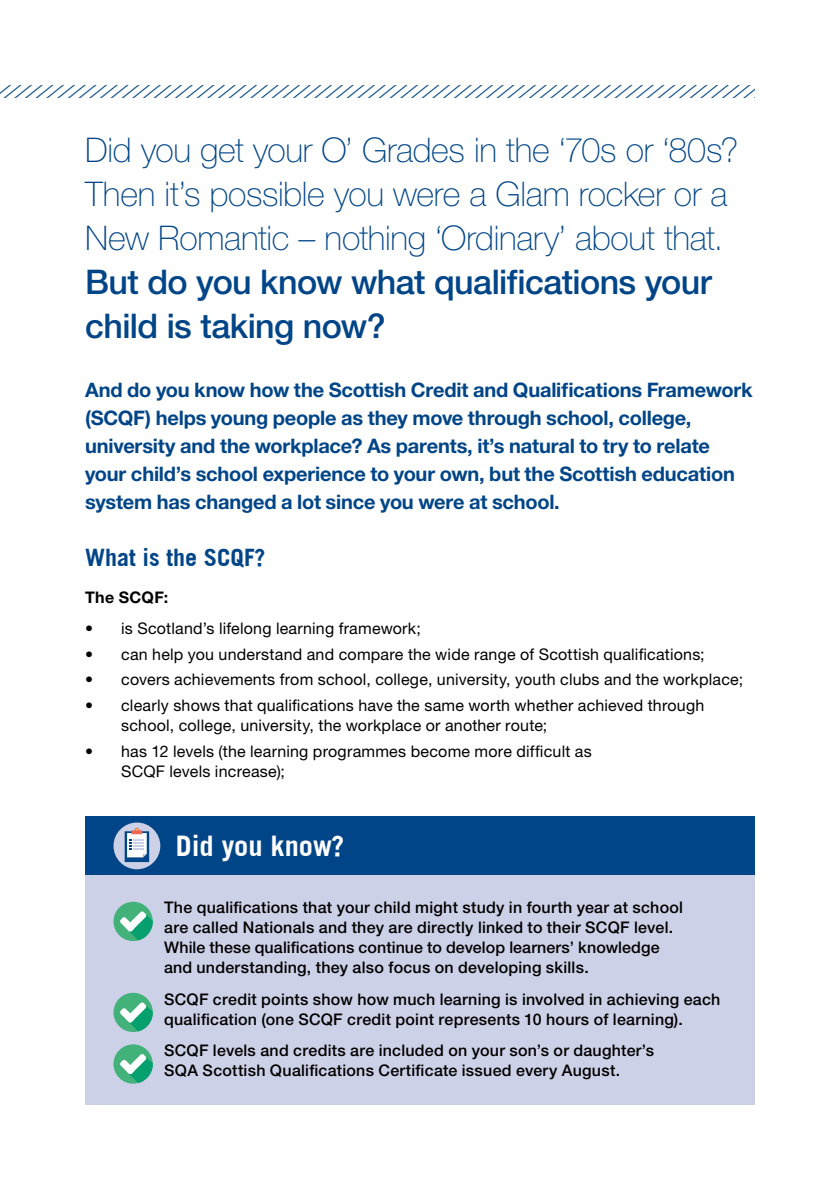
<style>
.page{position:relative;width:840px;height:1191px;background:#fff}
.page>*{position:absolute;margin:0;border:0;box-sizing:border-box;transform-origin:0 0}
.t1{font:100 34px/44px "Helvetica Neue LT Std";letter-spacing:-.01em;color:#004587}
.t2{font:500 34px/44px "Helvetica Neue LT Std";letter-spacing:-.02em;color:#004587}
.t3{font:italic 300 32.2px "Helvetica Neue LT Std";color:#004587}
.t4{font:700 28.4px "Trade Gothic";color:#fff}
.t5{font:700 24px "Trade Gothic";color:#004587}
.t6{font:700 20px/28px "Helvetica Neue LT Std";letter-spacing:-.01em;color:#004587}
.t7{font:500 16px/20px "Helvetica Neue LT Std";letter-spacing:.015em;color:#000}
.t8{font:16px/20px "Helvetica Neue LT Std";letter-spacing:.015em;color:#000}
.t9{font:700 16px "Helvetica Neue LT Std";letter-spacing:.02em;color:#000}
</style>
<div class="page">
<div style="left:85px;top:859px;width:669px;height:245px;background:#ccd1e7"></div>
<div style="left:85px;top:816px;width:669px;height:59px;background:#004587"></div>
<svg style="left:113px;top:822px;width:47px;height:47px"></svg>
<div style="left:125px;top:831px;width:24px;height:31px;background:#004587"></div>
<svg style="left:127px;top:827px;width:20px;height:30px"></svg>
<svg style="left:113px;top:901px;width:40px;height:40px"></svg>
<svg style="left:120px;top:911px;width:33px;height:29px"></svg>
<svg style="left:113px;top:992px;width:40px;height:40px"></svg>
<svg style="left:120px;top:1002px;width:33px;height:29px"></svg>
<div style="left:113px;top:1044px;width:40px;height:39px;background:#42b17a;border-radius:50%"></div>
<svg style="left:120px;top:1053px;width:33px;height:30px"></svg>
<h2 class="t3" style="left:-11px;top:70px;width:869px">//////////////////////////////////////////////////////////////////////////////</h2>
<h1 class="t1" style="left:85px;top:128px;width:654px">Did you get your O’ Grades in the ‘70s or ‘80s?<br>Then it’s possible you were a Glam rocker or a<br>New Romantic – nothing ‘Ordinary’ about that.</h1>
<h1 class="t2" style="left:85px;top:259px;width:627px">But do you know what qualifications your child is taking now?</h1>
<p class="t6" style="left:85px;top:375px;width:668px">And do you know how the Scottish Credit and Qualifications Framework (SCQF) helps young people as they move through school, college, university and the workplace? As parents, it’s natural to try to relate your child’s school experience to your own, but the Scottish education system has changed a lot since you were at school.</p>
<h3 class="t5" style="left:85px;top:542px;width:182px">What is the SCQF?</h3>
<p class="t9" style="left:85px;top:587px;width:84px">The SCQF:</p>
<p class="t8" style="left:85px;top:618px;width:337px">• is Scotland’s lifelong learning framework;</p>
<p class="t8" style="left:85px;top:643px;width:620px">• can help you understand and compare the wide range of Scottish qualifications;</p>
<p class="t8" style="left:85px;top:669px;width:659px">• covers achievements from school, college, university, youth clubs and the workplace;</p>
<p class="t8" style="left:121px;top:695px;width:584px;text-indent:-36px">• clearly shows that qualifications have the same worth whether achieved through school, college, university, the workplace or another route;</p>
<p class="t8" style="left:121px;top:740px;width:472px;text-indent:-36px">• has 12 levels (the learning programmes become more difficult as<br>SCQF levels increase);</p>
<h3 class="t4" style="left:176px;top:828px;width:170px">Did you know?</h3>
<p class="t7" style="left:164px;top:897px;width:520px">The qualifications that your child might study in fourth year at school are called Nationals and they are directly linked to their SCQF level.<br>While these qualifications continue to develop learners’ knowledge and understanding, they also focus on developing skills.</p>
<p class="t7" style="left:164px;top:988px;width:557px">SCQF credit points show how much learning is involved in achieving each qualification (one SCQF credit point represents 10 hours of learning).</p>
<p class="t7" style="left:164px;top:1040px;width:491px">SCQF levels and credits are included on your son’s or daughter’s<br>SQA Scottish Qualifications Certificate issued every August.</p>
</div>
